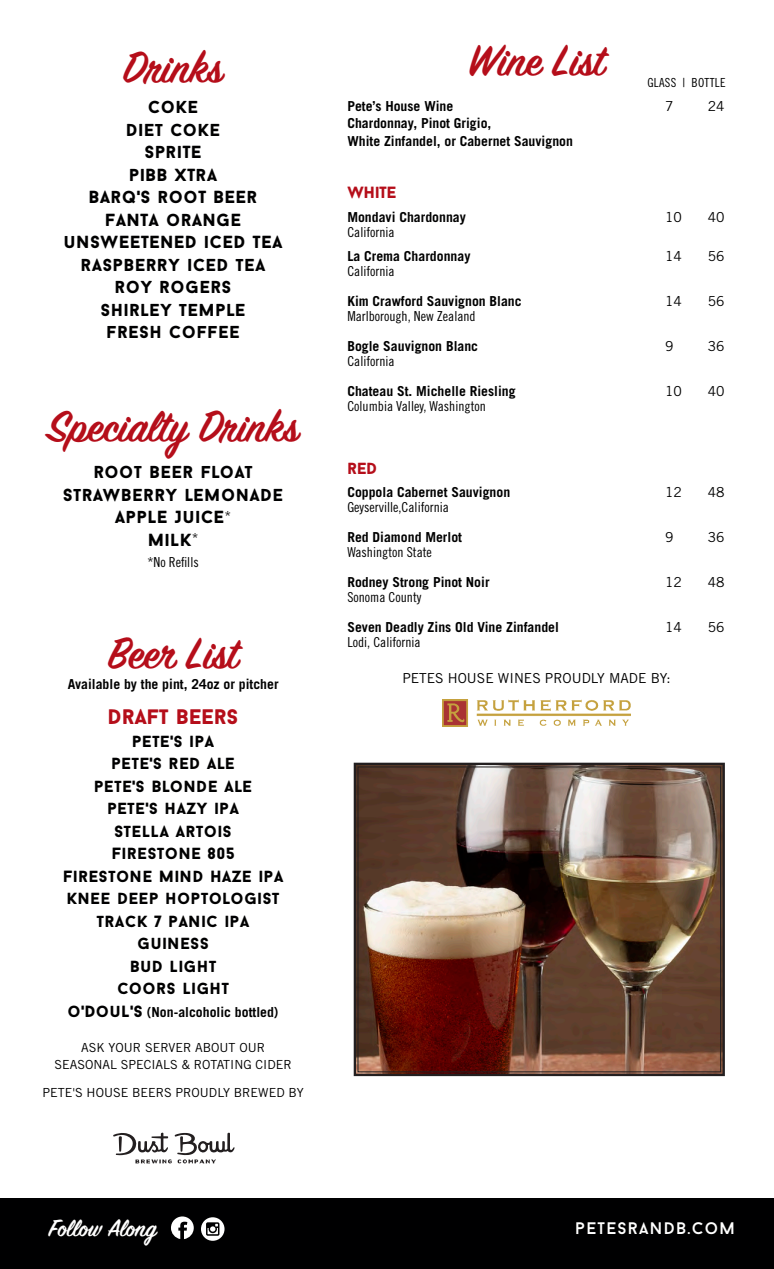
<style>
.page{position:relative;width:774px;height:1269px;background:#fff}
.page>*{position:absolute;margin:0;border:0;box-sizing:border-box;transform-origin:0 0}
.t1{font:600 48.75px "Sign Painter House Script";color:#b50e1a}
.t2{font:600 26.75px "Sign Painter House Script";color:#fff}
.t3{font:900 21.25px "Baron Neue";color:#b50e1a}
.t4{font:900 17.5px "Baron Neue";letter-spacing:.04em;color:#000001}
.t5{font:16.75px "Baron Neue";letter-spacing:.08em;color:#fff}
.t6{font:900 16.25px "Baron Neue";letter-spacing:.04em;color:#000001}
.t7{font:900 16.25px "Baron Neue";color:#b50e1a}
.t8{font:700 13.75px "Trade Gothic";color:#000001}
.t9{font:13.75px "Trade Gothic Cond Eighteen";color:#000001}
.t10{font:13.75px "Trade Gothic";color:#000001}
.t11{font:12.5px "Trade Gothic";color:#000001}
.t12{font:12.5px "Trade Gothic Cond Eighteen";letter-spacing:.02em;color:#000001}
.s1{font-family:"Trade Gothic Cond Eighteen";font-weight:400;font-size:13.75px}
.s2{font-family:"Baron Neue";font-weight:900;font-size:16.25px}
</style>
<div class="page">
<div style="left:0;top:1197px;width:773px;height:71px;background:#000001"></div>
<svg style="left:171px;top:1216px;width:23px;height:22px"></svg>
<svg style="left:201px;top:1217px;width:23px;height:23px"></svg>
<img style="left:353px;top:762px;width:372px;height:315px">
<div style="left:357px;top:766px;width:363px;height:305px;border:1px solid #231f20"></div>
<svg style="left:113px;top:1132px;width:121px;height:31px"></svg>
<img style="left:442px;top:699px;width:187px;height:27px">
<p class="t1" style="left:123px;top:38px;width:101px">Drinks</p>
<p class="t4" style="left:148px;top:96px;width:51px">COKE</p>
<p class="t4" style="left:126px;top:118px;width:95px">DIET COKE</p>
<p class="t4" style="left:145px;top:141px;width:58px">SPRITE</p>
<p class="t4" style="left:129px;top:163px;width:89px">PIBB XTRA</p>
<p class="t4" style="left:89px;top:186px;width:170px">BARQ'S ROOT BEER</p>
<p class="t4" style="left:105px;top:208px;width:137px">FANTA ORANGE</p>
<p class="t4" style="left:64px;top:231px;width:220px">UNSWEETENED ICED TEA</p>
<p class="t4" style="left:81px;top:253px;width:186px">RASPBERRY ICED TEA</p>
<p class="t4" style="left:115px;top:276px;width:118px">ROY ROGERS</p>
<p class="t4" style="left:101px;top:298px;width:146px">SHIRLEY TEMPLE</p>
<p class="t4" style="left:106px;top:321px;width:135px">FRESH COFFEE</p>
<p class="t1" style="left:47px;top:396px;width:253px">Specialty Drinks</p>
<p class="t4" style="left:94px;top:460px;width:160px">ROOT BEER FLOAT</p>
<p class="t4" style="left:63px;top:483px;width:221px">STRAWBERRY LEMONADE</p>
<p class="t4" style="left:115px;top:505px;width:117px">APPLE JUICE<span class="s1">*</span></p>
<p class="t4" style="left:148px;top:528px;width:51px">MILK<span class="s1">*</span></p>
<p class="t9" style="left:147px;top:553px;width:53px">*No Refills</p>
<p class="t1" style="left:108px;top:623px;width:132px">Beer List</p>
<p class="t8" style="left:68px;top:675px;width:212px">Available by the pint, 24oz or pitcher</p>
<p class="t3" style="left:108px;top:703px;width:132px">DRAFT BEERS</p>
<p class="t6" style="left:132px;top:730px;width:84px">PETE'S IPA</p>
<p class="t6" style="left:111px;top:753px;width:125px">PETE'S RED ALE</p>
<p class="t6" style="left:94px;top:775px;width:159px">PETE'S BLONDE ALE</p>
<p class="t6" style="left:107px;top:798px;width:133px">PETE'S HAZY IPA</p>
<p class="t6" style="left:114px;top:820px;width:119px">STELLA ARTOIS</p>
<p class="t6" style="left:112px;top:843px;width:124px">FIRESTONE 805</p>
<p class="t6" style="left:63px;top:865px;width:221px">FIRESTONE MIND HAZE IPA</p>
<p class="t6" style="left:67px;top:888px;width:214px">KNEE DEEP HOPTOLOGIST</p>
<p class="t6" style="left:97px;top:910px;width:154px">TRACK 7 PANIC IPA</p>
<p class="t6" style="left:137px;top:933px;width:73px">GUINESS</p>
<p class="t6" style="left:130px;top:955px;width:88px">BUD LIGHT</p>
<p class="t6" style="left:117px;top:978px;width:113px">COORS LIGHT</p>
<p class="t8" style="left:68px;top:1003px;width:212px"><span class="s2">O'DOUL'S</span> (Non-alcoholic bottled)</p>
<p class="t11" style="left:81px;top:1039px;width:185px">ASK YOUR SERVER ABOUT OUR</p>
<p class="t11" style="left:54px;top:1057px;width:239px">SEASONAL SPECIALS &amp; ROTATING CIDER</p>
<p class="t11" style="left:42px;top:1084px;width:262px">PETE'S HOUSE BEERS PROUDLY BREWED BY</p>
<p class="t1" style="left:468px;top:31px;width:138px">Wine List</p>
<p class="t12" style="left:647px;top:75px;width:80px">GLASS | BOTTLE</p>
<p class="t8" style="left:347px;top:97px;width:107px">Pete’s House Wine</p>
<p class="t10" style="left:664px;top:98px;width:10px">7</p>
<p class="t10" style="left:707px;top:98px;width:18px">24</p>
<p class="t8" style="left:347px;top:115px;width:145px">Chardonnay, Pinot Grigio,</p>
<p class="t8" style="left:347px;top:132px;width:227px">White Zinfandel, or Cabernet Sauvignon</p>
<p class="t7" style="left:347px;top:182px;width:51px">WHITE</p>
<p class="t8" style="left:347px;top:209px;width:120px">Mondavi Chardonnay</p>
<p class="t10" style="left:664px;top:209px;width:18px">10</p>
<p class="t10" style="left:707px;top:209px;width:18px">40</p>
<p class="t9" style="left:347px;top:224px;width:49px">California</p>
<p class="t8" style="left:347px;top:247px;width:124px">La Crema Chardonnay</p>
<p class="t10" style="left:664px;top:248px;width:18px">14</p>
<p class="t10" style="left:707px;top:248px;width:18px">56</p>
<p class="t9" style="left:347px;top:263px;width:49px">California</p>
<p class="t8" style="left:347px;top:292px;width:176px">Kim Crawford Sauvignon Blanc</p>
<p class="t10" style="left:664px;top:293px;width:18px">14</p>
<p class="t10" style="left:707px;top:293px;width:18px">56</p>
<p class="t9" style="left:347px;top:308px;width:130px">Marlborough, New Zealand</p>
<p class="t8" style="left:347px;top:337px;width:132px">Bogle Sauvignon Blanc</p>
<p class="t10" style="left:664px;top:338px;width:10px">9</p>
<p class="t10" style="left:707px;top:338px;width:18px">36</p>
<p class="t9" style="left:347px;top:353px;width:49px">California</p>
<p class="t8" style="left:347px;top:382px;width:170px">Chateau St. Michelle Riesling</p>
<p class="t10" style="left:664px;top:383px;width:18px">10</p>
<p class="t10" style="left:707px;top:383px;width:18px">40</p>
<p class="t9" style="left:347px;top:398px;width:140px">Columbia Valley, Washington</p>
<p class="t7" style="left:347px;top:457px;width:32px">RED</p>
<p class="t8" style="left:347px;top:484px;width:164px">Coppola Cabernet Sauvignon</p>
<p class="t10" style="left:664px;top:484px;width:18px">12</p>
<p class="t10" style="left:707px;top:484px;width:18px">48</p>
<p class="t9" style="left:347px;top:499px;width:103px">Geyserville,California</p>
<p class="t8" style="left:347px;top:529px;width:116px">Red Diamond Merlot</p>
<p class="t10" style="left:664px;top:529px;width:10px">9</p>
<p class="t10" style="left:707px;top:529px;width:18px">36</p>
<p class="t9" style="left:347px;top:544px;width:86px">Washington State</p>
<p class="t8" style="left:347px;top:574px;width:144px">Rodney Strong Pinot Noir</p>
<p class="t10" style="left:664px;top:574px;width:18px">12</p>
<p class="t10" style="left:707px;top:574px;width:18px">48</p>
<p class="t9" style="left:347px;top:589px;width:76px">Sonoma County</p>
<p class="t8" style="left:347px;top:619px;width:213px">Seven Deadly Zins Old Vine Zinfandel</p>
<p class="t10" style="left:664px;top:619px;width:18px">14</p>
<p class="t10" style="left:707px;top:619px;width:18px">56</p>
<p class="t9" style="left:347px;top:634px;width:75px">Lodi, California</p>
<p class="t10" style="left:402px;top:669px;width:269px">PETES HOUSE WINES PROUDLY MADE BY:</p>
<p class="t2" style="left:49px;top:1211px;width:109px">Follow Along</p>
<p class="t5" style="left:575px;top:1217px;width:161px">PETESRANDB.COM</p>
</div>
